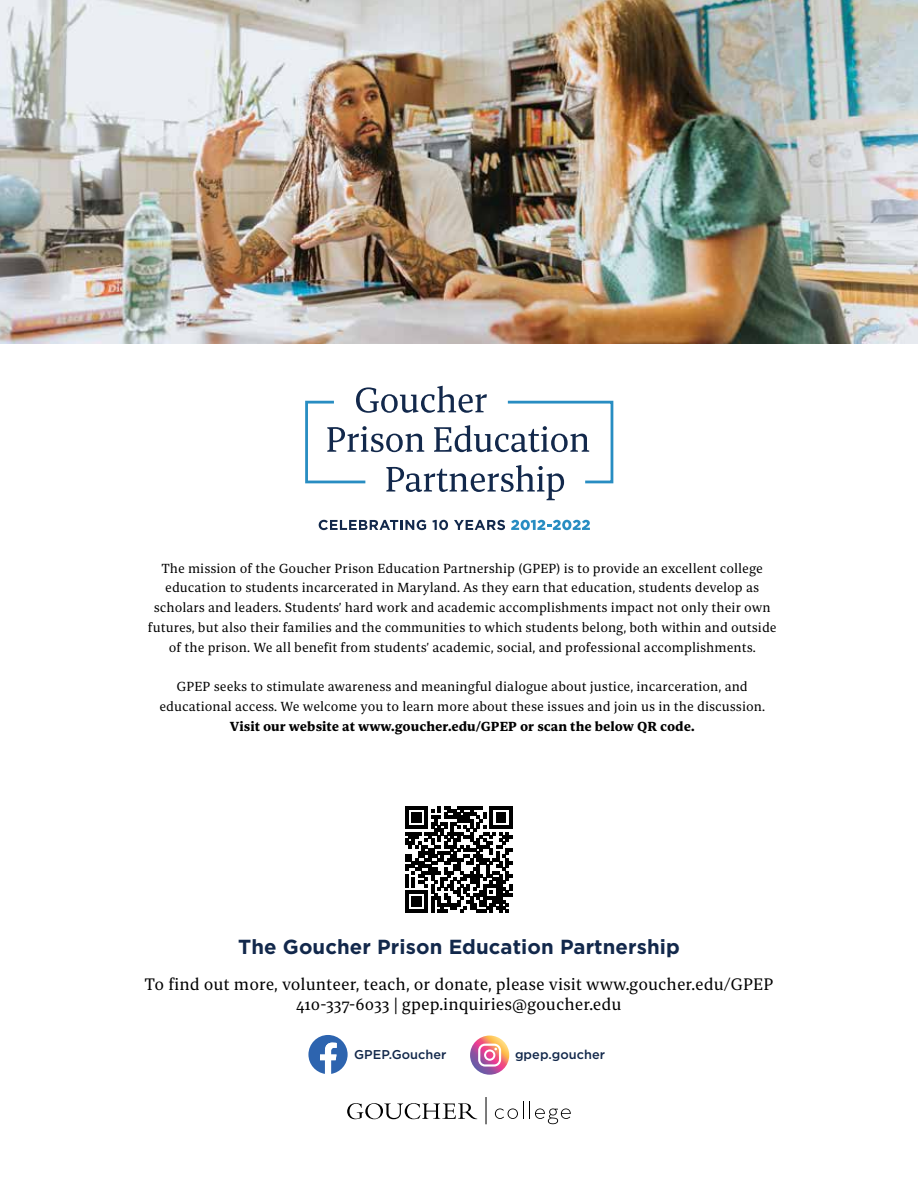
<style>
.page{position:relative;width:918px;height:1188px;background:#fff}
.page>*{position:absolute;margin:0;border:0;box-sizing:border-box;transform-origin:0 0}
.t1{font:700 20.4px "Gotham";letter-spacing:.005em;color:#12284b}
.t2{font:16.5px/19.8px "Bespoke Serif";color:#000;text-align:center}
.t3{font:13.05px/19.8px "Bespoke Serif";color:#000;text-align:center}
.t4{font:700 13.05px "Bespoke Serif";color:#000}
.t5{font:500 12.75px "Gotham";letter-spacing:.005em;color:#12284b}
</style>
<div class="page">
<svg style="left:405px;top:806px;width:107px;height:107px"></svg>
<svg style="left:347px;top:1103px;width:130px;height:16px"></svg>
<hr style="left:485px;top:1097px;width:2px;height:27px;background:#000">
<svg style="left:495px;top:1101px;width:76px;height:23px"></svg>
<svg style="left:305px;top:386px;width:309px;height:114px"></svg>
<svg style="left:319px;top:520px;width:107px;height:10px"></svg>
<svg style="left:432px;top:520px;width:16px;height:10px"></svg>
<svg style="left:454px;top:520px;width:51px;height:10px"></svg>
<svg style="left:511px;top:520px;width:79px;height:10px"></svg>
<img style="left:0;top:0;width:918px;height:343px">
<svg style="left:308px;top:1035px;width:40px;height:39px"></svg>
<svg style="left:470px;top:1036px;width:39px;height:39px"></svg>
<svg style="left:478px;top:1044px;width:23px;height:23px"></svg>
<p class="t3" style="left:148px;top:558px;width:630px">The mission of the Goucher Prison Education Partnership (GPEP) is to provide an excellent college education to students incarcerated in Maryland. As they earn that education, students develop as scholars and leaders. Students’ hard work and academic accomplishments impact not only their own futures, but also their families and the communities to which students belong, both within and outside of the prison. We all benefit from students’ academic, social, and professional accomplishments.</p>
<p class="t3" style="left:159px;top:677px;width:607px">GPEP seeks to stimulate awareness and meaningful dialogue about justice, incarceration, and educational access. We welcome you to learn more about these issues and join us in the discussion.</p>
<p class="t4" style="left:230px;top:718px;width:466px">Visit our website at www.goucher.edu/GPEP or scan the below QR code.</p>
<h1 class="t1" style="left:238px;top:935px;width:443px">The Goucher Prison Education Partnership</h1>
<p class="t2" style="left:144px;top:975px;width:631px">To find out more, volunteer, teach, or donate, please visit www.goucher.edu/GPEP<br>410-337-6033 | gpep.inquiries@goucher.edu</p>
<p class="t5" style="left:354px;top:1047px;width:94px">GPEP.Goucher</p>
<p class="t5" style="left:515px;top:1047px;width:92px">gpep.goucher</p>
</div>
